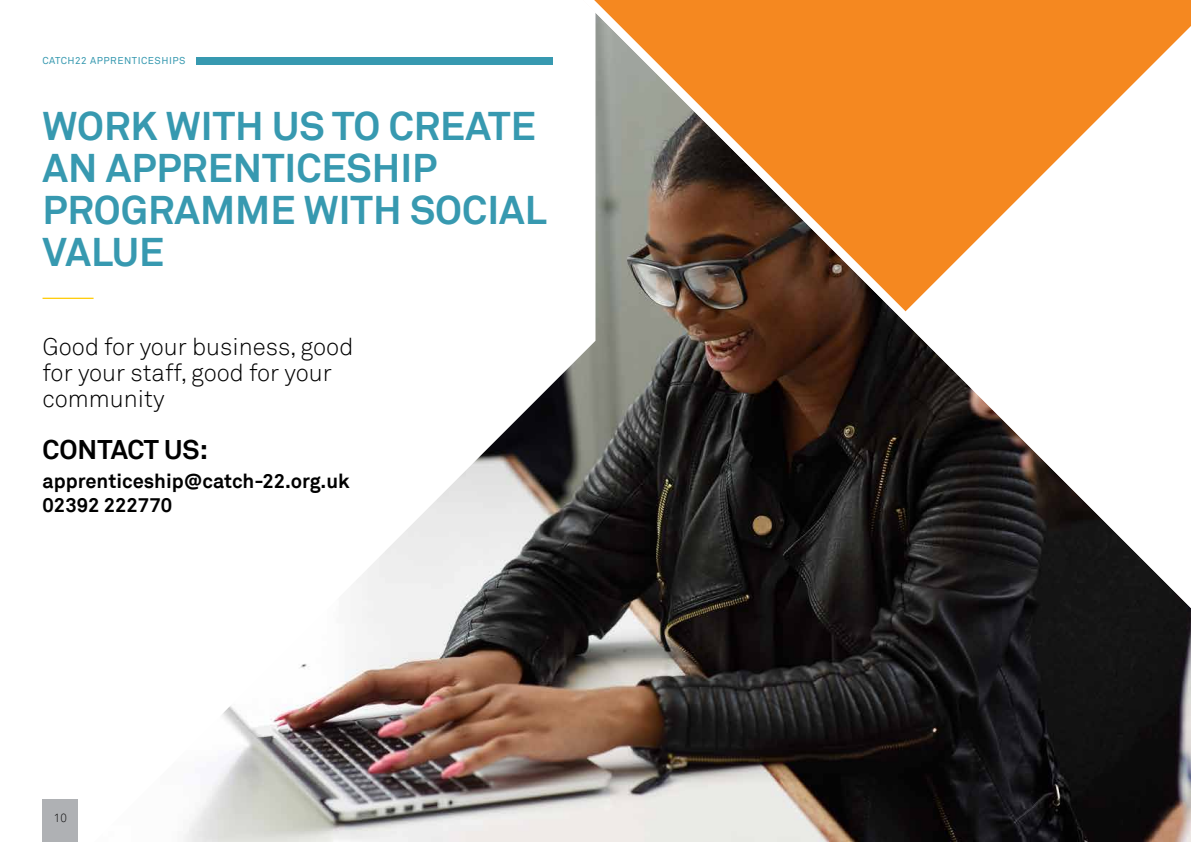
<style>
.page{position:relative;width:1191px;height:842px;background:#fff}
.page>*{position:absolute;margin:0;border:0;box-sizing:border-box;transform-origin:0 0}
.t1{font:700 40px/42px "Akkurat";color:#3799b0}
.t2{font:700 27px "Akkurat";color:#000}
.t3{font:300 24px/26px "Akkurat";color:#000}
.t4{font:700 20px/24px "Akkurat";color:#000}
.t5{font:300 12px "Akkurat";color:#050505;scale:.95 1}
.t6{font:9.9px "Akkurat";letter-spacing:.05em;color:#3799b0}
</style>
<div class="page">
<hr style="left:43px;top:298px;width:51px;height:1px;background:#ffcb05">
<img style="left:184px;top:57px;width:1007px;height:785px">
<svg style="left:534px;top:0;width:657px;height:689px"></svg>
<div style="left:43px;top:799px;width:35px;height:43px;background:#afb1b4"></div>
<p class="t6" style="left:43px;top:55px;width:144px">CATCH22 APPRENTICESHIPS</p>
<p class="t1" style="left:43px;top:105px;width:506px">WORK WITH US TO CREATE<br>AN APPRENTICESHIP<br>PROGRAMME WITH SOCIAL<br>VALUE</p>
<p class="t3" style="left:43px;top:334px;width:312px">Good for your business, good for your staff, good for your community</p>
<p class="t2" style="left:43px;top:433px;width:167px">CONTACT US:</p>
<p class="t4" style="left:43px;top:469px;width:309px">apprenticeship@catch-22.org.uk<br>02392 222770</p>
<p class="t5" style="left:54px;top:811px;width:15px">10</p>
</div>
